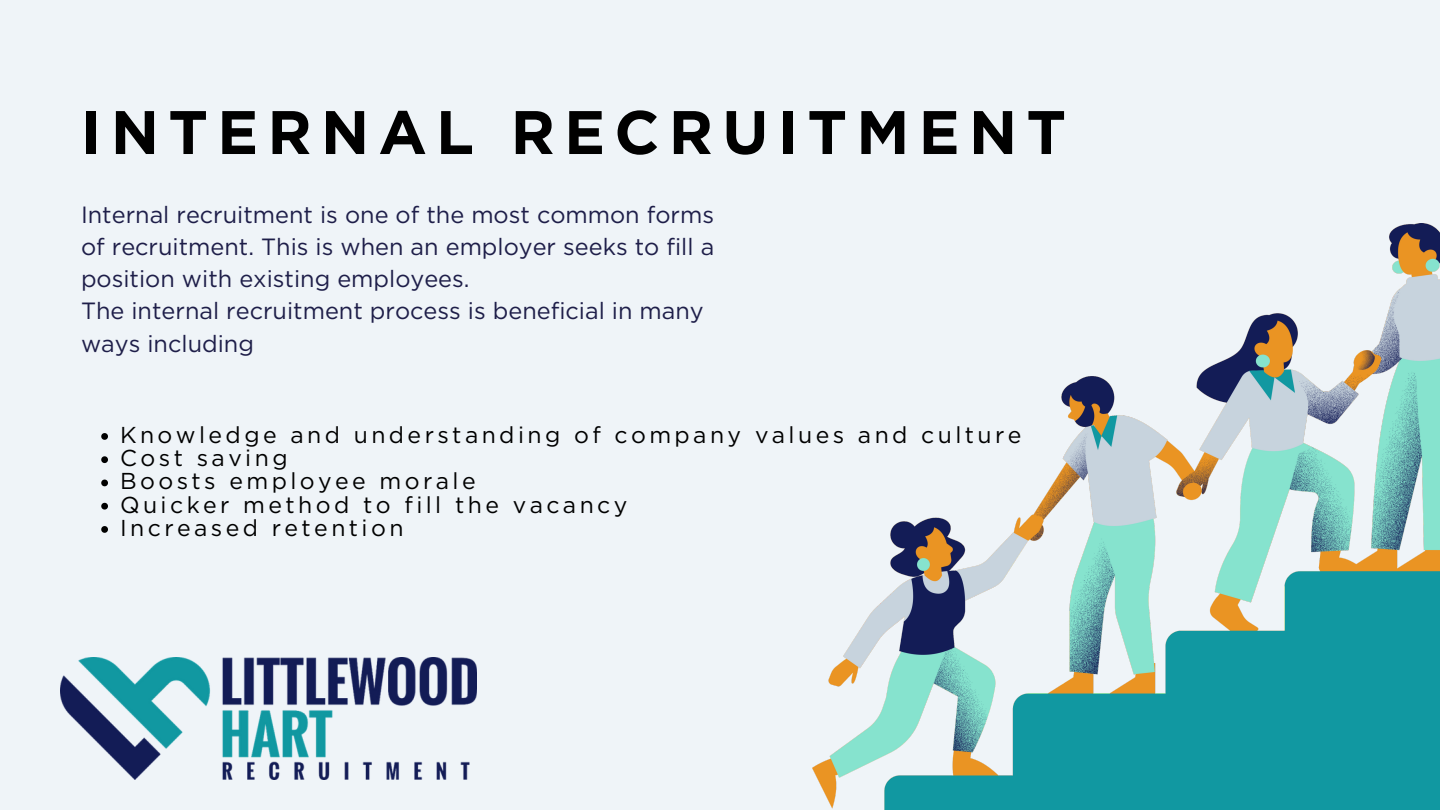
<style>
.page{position:relative;width:1440px;height:810px;background:#eff4f8}
.page>*{position:absolute;margin:0;border:0;box-sizing:border-box;transform-origin:0 0}
.t1{font:700 61.3px "Gotham";letter-spacing:.15em;color:#000}
.t2{font:23.5px/32.2px "Gotham";color:#1e1e49;text-align:justify}
.t3{font:23px "Gotham";letter-spacing:.15em;color:#000}
</style>
<div class="page">
<img style="left:61px;top:657px;width:415px;height:122px">
<svg style="left:101px;top:433px;width:7px;height:7px"></svg>
<svg style="left:101px;top:456px;width:7px;height:7px"></svg>
<svg style="left:101px;top:480px;width:7px;height:6px"></svg>
<svg style="left:101px;top:503px;width:7px;height:7px"></svg>
<svg style="left:101px;top:526px;width:7px;height:7px"></svg>
<img style="left:813px;top:224px;width:627px;height:586px">
<p class="t1" style="left:81px;top:95px;width:987px">INTERNAL RECRUITMENT</p>
<p class="t2" style="left:81px;top:198px;width:635px">Internal recruitment is one of the most common forms of recruitment. This is when an employer seeks to fill a position with existing employees.</p>
<p class="t2" style="left:81px;top:295px;width:624px">The internal recruitment process is beneficial in many ways including</p>
<p class="t3" style="left:120px;top:421px;width:903px">Knowledge and understanding of company values and culture</p>
<p class="t3" style="left:120px;top:444px;width:169px">Cost saving</p>
<p class="t3" style="left:120px;top:467px;width:357px">Boosts employee morale</p>
<p class="t3" style="left:120px;top:490px;width:509px">Quicker method to fill the vacancy</p>
<p class="t3" style="left:120px;top:514px;width:285px">Increased retention</p>
</div>
